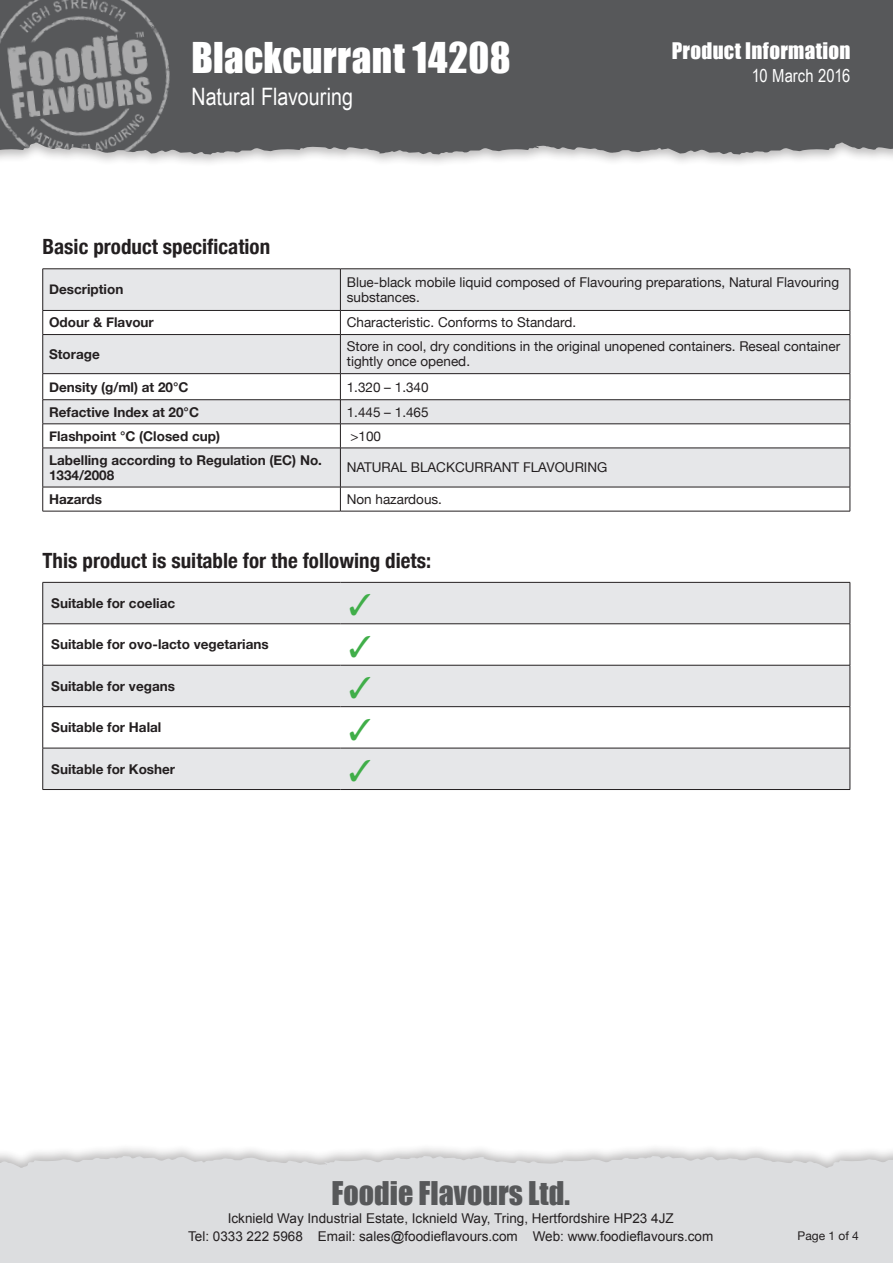
<style>
.page{position:relative;width:893px;height:1263px;background:#fff}
.page>*{position:absolute;margin:0;border:0;box-sizing:border-box;transform-origin:0 0}
.t1{font:39px "Impact";letter-spacing:.01em;color:#fff}
.t2{font:30px "Impact";color:#57585a}
.t3{font:24px "Arial Narrow";color:#fff}
.Heading_2{font:700 condensed 21px "Helvetica Neue";color:#231f20}
.t4{font:21px "Impact";letter-spacing:.015em;color:#fff}
.t5{font:18px "Arial Narrow";letter-spacing:.005em;color:#fff}
.Standard_table_text{font:13.5px/15px "Helvetica Neue";color:#231f20}
.Standard_Table_Label{font:700 13.5px/15px "Helvetica Neue";color:#231f20}
.t6{font:13.5px/18px "Arial";color:#231f20;text-align:center}
.t7{font:12px "Helvetica Neue";color:#231f20}
</style>
<div class="page">
<div style="left:0;top:1143px;width:893px;height:120px;background:#231f20;opacity:.3"></div>
<div style="left:0;top:1156px;width:893px;height:107px;background:#dcdddf"></div>
<div style="left:0;top:0;width:893px;height:167px;background:#231f20;opacity:.3"></div>
<div style="left:206px;top:0;width:687px;height:154px;background:#57585a"></div>
<img style="left:0;top:0;width:206px;height:154px">
<svg style="left:43px;top:270px;width:807px;height:217px;fill:#e6e7e9"></svg>
<hr style="left:43px;top:269px;width:297px;height:1px;background:#231f20">
<hr style="left:42px;top:269px;width:1px;height:41px;background:#231f20">
<hr style="left:43px;top:310px;width:297px;height:1px;background:#231f20">
<svg style="left:42px;top:311px;width:1px;height:23px"></svg>
<hr style="left:43px;top:334px;width:297px;height:1px;background:#231f20">
<hr style="left:42px;top:335px;width:1px;height:38px;background:#231f20">
<hr style="left:43px;top:373px;width:297px;height:1px;background:#231f20">
<hr style="left:43px;top:399px;width:297px;height:1px;background:#231f20">
<hr style="left:43px;top:424px;width:297px;height:1px;background:#231f20">
<svg style="left:42px;top:374px;width:1px;height:74px"></svg>
<hr style="left:43px;top:448px;width:297px;height:1px;background:#231f20">
<hr style="left:42px;top:448px;width:1px;height:39px;background:#231f20">
<hr style="left:43px;top:487px;width:297px;height:1px;background:#231f20">
<svg style="left:42px;top:487px;width:1px;height:24px"></svg>
<hr style="left:340px;top:269px;width:510px;height:1px;background:#231f20">
<hr style="left:340px;top:269px;width:1px;height:41px;background:#231f20">
<hr style="left:850px;top:269px;width:1px;height:41px;background:#231f20">
<hr style="left:340px;top:310px;width:510px;height:1px;background:#231f20">
<svg style="left:340px;top:311px;width:1px;height:23px"></svg>
<svg style="left:850px;top:311px;width:1px;height:23px"></svg>
<hr style="left:340px;top:334px;width:510px;height:1px;background:#231f20">
<hr style="left:340px;top:335px;width:1px;height:38px;background:#231f20">
<hr style="left:850px;top:335px;width:1px;height:38px;background:#231f20">
<hr style="left:340px;top:373px;width:510px;height:1px;background:#231f20">
<hr style="left:340px;top:399px;width:510px;height:1px;background:#231f20">
<hr style="left:340px;top:424px;width:510px;height:1px;background:#231f20">
<svg style="left:340px;top:374px;width:1px;height:74px"></svg>
<svg style="left:850px;top:374px;width:1px;height:74px"></svg>
<hr style="left:340px;top:448px;width:510px;height:1px;background:#231f20">
<hr style="left:340px;top:448px;width:1px;height:39px;background:#231f20">
<hr style="left:850px;top:448px;width:1px;height:39px;background:#231f20">
<hr style="left:340px;top:487px;width:510px;height:1px;background:#231f20">
<svg style="left:340px;top:487px;width:1px;height:24px"></svg>
<svg style="left:850px;top:487px;width:1px;height:24px"></svg>
<hr style="left:43px;top:511px;width:297px;height:1px;background:#231f20">
<hr style="left:340px;top:511px;width:510px;height:1px;background:#231f20">
<svg style="left:43px;top:583px;width:807px;height:206px;fill:#e6e7e9"></svg>
<hr style="left:43px;top:582px;width:297px;height:1px;background:#231f20">
<hr style="left:42px;top:583px;width:1px;height:40px;background:#231f20">
<hr style="left:340px;top:582px;width:510px;height:1px;background:#231f20">
<hr style="left:850px;top:583px;width:1px;height:40px;background:#231f20">
<hr style="left:43px;top:623px;width:297px;height:1px;background:#231f20">
<hr style="left:42px;top:624px;width:1px;height:41px;background:#231f20">
<hr style="left:340px;top:623px;width:510px;height:1px;background:#231f20">
<hr style="left:850px;top:624px;width:1px;height:41px;background:#231f20">
<hr style="left:43px;top:665px;width:297px;height:1px;background:#231f20">
<hr style="left:42px;top:665px;width:1px;height:41px;background:#231f20">
<hr style="left:340px;top:665px;width:510px;height:1px;background:#231f20">
<hr style="left:850px;top:665px;width:1px;height:41px;background:#231f20">
<hr style="left:43px;top:706px;width:297px;height:1px;background:#231f20">
<hr style="left:42px;top:707px;width:1px;height:41px;background:#231f20">
<hr style="left:340px;top:706px;width:510px;height:1px;background:#231f20">
<hr style="left:850px;top:707px;width:1px;height:41px;background:#231f20">
<hr style="left:43px;top:748px;width:297px;height:1px;background:#231f20">
<hr style="left:42px;top:748px;width:1px;height:41px;background:#231f20">
<hr style="left:340px;top:748px;width:510px;height:1px;background:#231f20">
<hr style="left:850px;top:748px;width:1px;height:41px;background:#231f20">
<hr style="left:43px;top:789px;width:297px;height:1px;background:#231f20">
<hr style="left:340px;top:789px;width:510px;height:1px;background:#231f20">
<svg style="left:350px;top:594px;width:20px;height:21px"></svg>
<svg style="left:350px;top:635px;width:20px;height:22px"></svg>
<svg style="left:350px;top:677px;width:20px;height:21px"></svg>
<svg style="left:350px;top:718px;width:20px;height:22px"></svg>
<svg style="left:350px;top:759px;width:20px;height:22px"></svg>
<h1 class="t1" style="left:191px;top:28px;width:321px">Blackcurrant 14208</h1>
<h3 class="t3" style="left:191px;top:79px;width:163px">Natural Flavouring</h3>
<h3 class="t4" style="left:672px;top:35px;width:180px">Product Information</h3>
<h3 class="t5" style="left:752px;top:62px;width:100px">10 March 2016</h3>
<p class="Heading_2" style="left:43px;top:229px;width:229px">Basic product specification</p>
<p class="Standard_Table_Label" style="left:49px;top:282px;width:76px">Description</p>
<p class="Standard_table_text" style="left:347px;top:275px;width:494px">Blue-black mobile liquid composed of Flavouring preparations, Natural Flavouring substances.</p>
<p class="Standard_Table_Label" style="left:49px;top:315px;width:106px">Odour &amp; Flavour</p>
<p class="Standard_table_text" style="left:347px;top:316px;width:231px">Characteristic. Conforms to Standard.</p>
<p class="Standard_Table_Label" style="left:49px;top:347px;width:52px">Storage</p>
<p class="Standard_table_text" style="left:347px;top:340px;width:495px">Store in cool, dry conditions in the original unopened containers. Reseal container tightly once opened.</p>
<p class="Standard_Table_Label" style="left:49px;top:380px;width:141px">Density (g/ml) at 20°C</p>
<p class="Standard_table_text" style="left:347px;top:380px;width:83px">1.320 – 1.340</p>
<p class="Standard_Table_Label" style="left:49px;top:405px;width:151px">Refactive Index at 20°C</p>
<p class="Standard_table_text" style="left:347px;top:405px;width:83px">1.445 – 1.465</p>
<p class="Standard_Table_Label" style="left:49px;top:429px;width:172px">Flashpoint °C (Closed cup)</p>
<p class="Standard_table_text" style="left:351px;top:429px;width:32px">&gt;100</p>
<p class="Standard_Table_Label" style="left:49px;top:453px;width:274px">Labelling according to Regulation (EC) No.<br>1334/2008</p>
<p class="Standard_table_text" style="left:347px;top:461px;width:262px">NATURAL BLACKCURRANT FLAVOURING</p>
<p class="Standard_Table_Label" style="left:49px;top:492px;width:55px">Hazards</p>
<p class="Standard_table_text" style="left:347px;top:492px;width:97px">Non hazardous.</p>
<p class="Heading_2" style="left:43px;top:543px;width:390px">This product is suitable for the following diets:</p>
<p class="Standard_Table_Label" style="left:51px;top:596px;width:125px">Suitable for coeliac</p>
<p class="Standard_Table_Label" style="left:51px;top:637px;width:219px">Suitable for ovo-lacto vegetarians</p>
<p class="Standard_Table_Label" style="left:51px;top:679px;width:125px">Suitable for vegans</p>
<p class="Standard_Table_Label" style="left:51px;top:720px;width:112px">Suitable for Halal</p>
<p class="Standard_Table_Label" style="left:51px;top:762px;width:125px">Suitable for Kosher</p>
<h2 class="t2" style="left:332px;top:1170px;width:240px">Foodie Flavours Ltd.</h2>
<p class="t6" style="left:188px;top:1209px;width:527px">Icknield Way Industrial Estate, Icknield Way, Tring, Hertfordshire HP23 4JZ<br>Tel: 0333 222 5968 Email: sales@foodieflavours.com Web: www.foodieflavours.com</p>
<p class="t7" style="left:798px;top:1227px;width:63px">Page 1 of 4</p>
</div>
